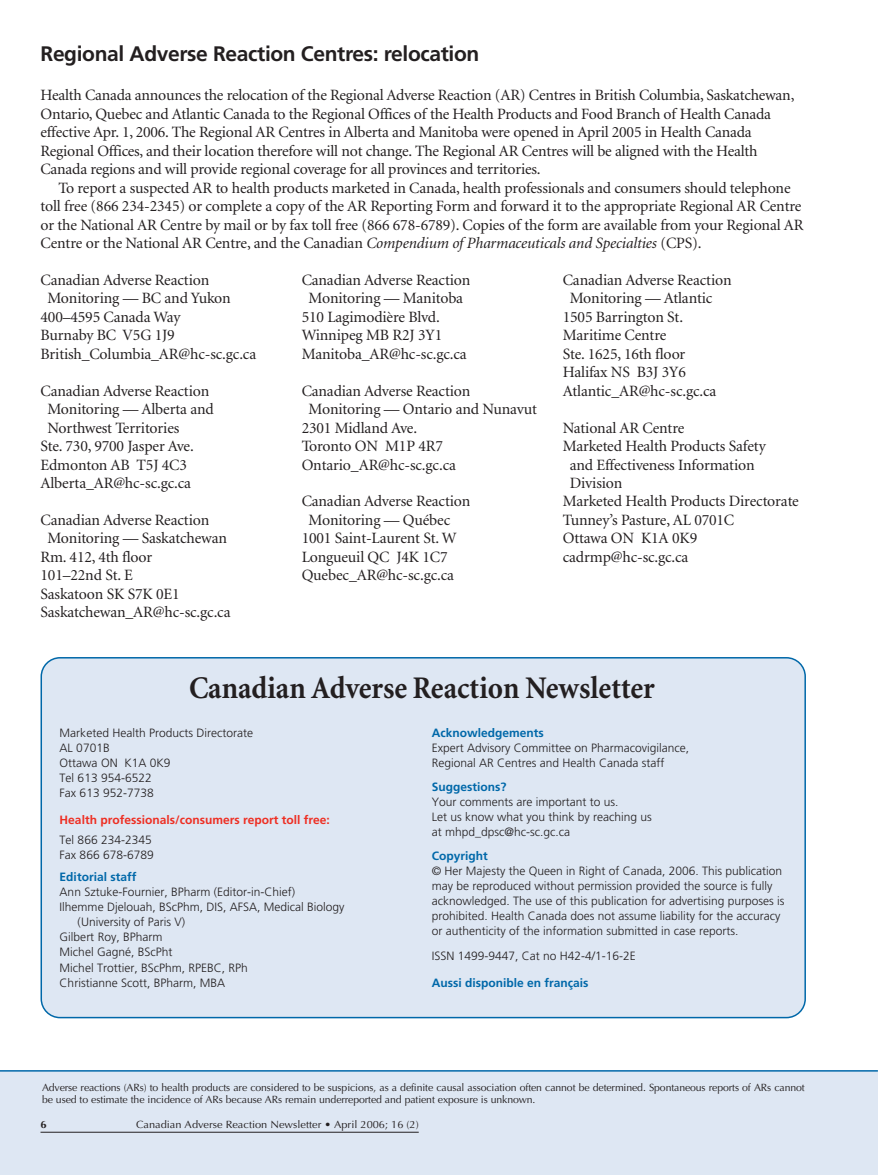
<style>
.page{position:relative;width:878px;height:1175px;background:#fff}
.page>*{position:absolute;margin:0;border:0;box-sizing:border-box;transform-origin:0 0}
.t1{font:700 31.5px "Minion";color:#231f20;scale:.93 1}
.t2{font:700 21px "Frutiger";letter-spacing:-.015em;color:#231f20}
.t3{font:15.75px/18.5px "Minion";letter-spacing:-.01em;color:#231f20}
.t4{font:300 12px/15px "Frutiger";color:#231f20}
.t5{font:700 12px "Frutiger";color:#0068a9}
.t6{font:700 12px "Frutiger";color:#ee2e22}
.t7{font:10.5px/12px "Optima";letter-spacing:-.01em;color:#231f20}
.t8{font:10.5px "Optima";letter-spacing:-.01em;color:#231f20;scale:1.05 1}
.t9{font:700 10.5px "Optima";color:#231f20;scale:1.05 1}
.s1{font-style:italic}
</style>
<div class="page">
<div style="left:0;top:1071px;width:877px;height:103px;background:#dee7f3"></div>
<hr style="left:0;top:1070px;width:877px;height:1px;background:#0068a9">
<hr style="left:40px;top:1131px;width:378px;height:1px;background:#231f20">
<div style="left:40px;top:657px;width:766px;height:361px;background:#dee7f3"></div>
<h2 class="t2" style="left:40px;top:45px;width:440px">Regional Adverse Reaction Centres: relocation</h2>
<p class="t3" style="left:40px;top:87px;width:755px">Health Canada announces the relocation of the Regional Adverse Reaction (AR) Centres in British Columbia, Saskatchewan, Ontario, Quebec and Atlantic Canada to the Regional Offices of the Health Products and Food Branch of Health Canada effective Apr. 1, 2006. The Regional AR Centres in Alberta and Manitoba were opened in April 2005 in Health Canada Regional Offices, and their location therefore will not change. The Regional AR Centres will be aligned with the Health Canada regions and will provide regional coverage for all provinces and territories.</p>
<p class="t3" style="left:40px;top:180px;width:764px;text-indent:18px">To report a suspected AR to health products marketed in Canada, health professionals and consumers should telephone toll free (866 234-2345) or complete a copy of the AR Reporting Form and forward it to the appropriate Regional AR Centre or the National AR Centre by mail or by fax toll free (866 678-6789). Copies of the form are available from your Regional AR Centre or the National AR Centre, and the Canadian <span class="s1">Compendium of Pharmaceuticals and Specialties</span> (CPS).</p>
<p class="t3" style="left:40px;top:272px;width:170px">Canadian Adverse Reaction</p>
<p class="t3" style="left:47px;top:290px;width:185px">Monitoring — BC and Yukon</p>
<p class="t3" style="left:40px;top:309px;width:141px">400–4595 Canada Way</p>
<p class="t3" style="left:40px;top:327px;width:136px">Burnaby BC V5G 1J9</p>
<p class="t3" style="left:40px;top:346px;width:217px">British_Columbia_AR@hc-sc.gc.ca</p>
<p class="t3" style="left:40px;top:383px;width:170px">Canadian Adverse Reaction</p>
<p class="t3" style="left:47px;top:401px;width:168px">Monitoring — Alberta and</p>
<p class="t3" style="left:47px;top:419px;width:133px">Northwest Territories</p>
<p class="t3" style="left:40px;top:438px;width:155px">Ste. 730, 9700 Jasper Ave.</p>
<p class="t3" style="left:40px;top:456px;width:148px">Edmonton AB T5J 4C3</p>
<p class="t3" style="left:40px;top:475px;width:152px">Alberta_AR@hc-sc.gc.ca</p>
<p class="t3" style="left:41px;top:512px;width:170px">Canadian Adverse Reaction</p>
<p class="t3" style="left:47px;top:530px;width:181px">Monitoring — Saskatchewan</p>
<p class="t3" style="left:41px;top:549px;width:113px">Rm. 412, 4th floor</p>
<p class="t3" style="left:41px;top:567px;width:94px">101–22nd St. E</p>
<p class="t3" style="left:41px;top:585px;width:141px">Saskatoon SK S7K 0E1</p>
<p class="t3" style="left:41px;top:604px;width:191px">Saskatchewan_AR@hc-sc.gc.ca</p>
<p class="t3" style="left:302px;top:272px;width:170px">Canadian Adverse Reaction</p>
<p class="t3" style="left:308px;top:290px;width:156px">Monitoring — Manitoba</p>
<p class="t3" style="left:302px;top:309px;width:140px">510 Lagimodière Blvd.</p>
<p class="t3" style="left:302px;top:327px;width:142px">Winnipeg MB R2J 3Y1</p>
<p class="t3" style="left:302px;top:346px;width:166px">Manitoba_AR@hc-sc.gc.ca</p>
<p class="t3" style="left:302px;top:383px;width:170px">Canadian Adverse Reaction</p>
<p class="t3" style="left:308px;top:401px;width:230px">Monitoring — Ontario and Nunavut</p>
<p class="t3" style="left:302px;top:419px;width:117px">2301 Midland Ave.</p>
<p class="t3" style="left:302px;top:438px;width:143px">Toronto ON M1P 4R7</p>
<p class="t3" style="left:302px;top:456px;width:156px">Ontario_AR@hc-sc.gc.ca</p>
<p class="t3" style="left:302px;top:493px;width:170px">Canadian Adverse Reaction</p>
<p class="t3" style="left:308px;top:512px;width:143px">Monitoring — Québec</p>
<p class="t3" style="left:302px;top:530px;width:156px">1001 Saint-Laurent St. W</p>
<p class="t3" style="left:302px;top:549px;width:147px">Longueuil QC J4K 1C7</p>
<p class="t3" style="left:302px;top:567px;width:154px">Quebec_AR@hc-sc.gc.ca</p>
<p class="t3" style="left:563px;top:272px;width:170px">Canadian Adverse Reaction</p>
<p class="t3" style="left:569px;top:290px;width:144px">Monitoring — Atlantic</p>
<p class="t3" style="left:563px;top:309px;width:122px">1505 Barrington St.</p>
<p class="t3" style="left:563px;top:327px;width:105px">Maritime Centre</p>
<p class="t3" style="left:563px;top:346px;width:124px">Ste. 1625, 16th floor</p>
<p class="t3" style="left:563px;top:364px;width:125px">Halifax NS B3J 3Y6</p>
<p class="t3" style="left:563px;top:383px;width:155px">Atlantic_AR@hc-sc.gc.ca</p>
<p class="t3" style="left:563px;top:419px;width:123px">National AR Centre</p>
<p class="t3" style="left:563px;top:438px;width:204px">Marketed Health Products Safety</p>
<p class="t3" style="left:569px;top:456px;width:186px">and Effectiveness Information</p>
<p class="t3" style="left:569px;top:475px;width:54px">Division</p>
<p class="t3" style="left:563px;top:493px;width:237px">Marketed Health Products Directorate</p>
<p class="t3" style="left:563px;top:512px;width:173px">Tunney’s Pasture, AL 0701C</p>
<p class="t3" style="left:563px;top:530px;width:136px">Ottawa ON K1A 0K9</p>
<p class="t3" style="left:563px;top:549px;width:127px">cadrmp@hc-sc.gc.ca</p>
<h1 class="t1" style="left:189px;top:676px;width:502px">Canadian Adverse Reaction Newsletter</h1>
<p class="t4" style="left:60px;top:726px;width:195px">Marketed Health Products Directorate<br>AL 0701B<br>Ottawa ON K1A 0K9<br>Tel 613 954-6522<br>Fax 613 952-7738</p>
<p class="t6" style="left:60px;top:815px;width:272px">Health professionals/consumers report toll free:</p>
<p class="t4" style="left:60px;top:833px;width:96px">Tel 866 234-2345<br>Fax 866 678-6789</p>
<p class="t5" style="left:60px;top:872px;width:78px">Editorial staff</p>
<p class="t4" style="left:60px;top:885px;width:237px">Ann Sztuke-Fournier, BPharm (Editor-in-Chief)</p>
<p class="t4" style="left:60px;top:900px;width:286px">Ilhemme Djelouah, BScPhm, DIS, AFSA, Medical Biology</p>
<p class="t4" style="left:78px;top:915px;width:109px">(University of Paris V)</p>
<p class="t4" style="left:60px;top:930px;width:104px">Gilbert Roy, BPharm</p>
<p class="t4" style="left:60px;top:945px;width:114px">Michel Gagné, BScPht</p>
<p class="t4" style="left:60px;top:960px;width:190px">Michel Trottier, BScPhm, RPEBC, RPh</p>
<p class="t4" style="left:60px;top:975px;width:167px">Christianne Scott, BPharm, MBA</p>
<p class="t5" style="left:431px;top:728px;width:114px">Acknowledgements</p>
<p class="t4" style="left:431px;top:741px;width:259px">Expert Advisory Committee on Pharmacovigilance,<br>Regional AR Centres and Health Canada staff</p>
<p class="t5" style="left:431px;top:782px;width:76px">Suggestions?</p>
<p class="t4" style="left:431px;top:795px;width:222px">Your comments are important to us.<br>Let us know what you think by reaching us at mhpd_dpsc@hc-sc.gc.ca</p>
<p class="t5" style="left:431px;top:851px;width:58px">Copyright</p>
<p class="t4" style="left:431px;top:864px;width:354px">© Her Majesty the Queen in Right of Canada, 2006. This publication may be reproduced without permission provided the source is fully acknowledged. The use of this publication for advertising purposes is prohibited. Health Canada does not assume liability for the accuracy or authenticity of the information submitted in case reports.</p>
<p class="t4" style="left:431px;top:948px;width:206px">ISSN 1499-9447, Cat no H42-4/1-16-2E</p>
<p class="t5" style="left:431px;top:977px;width:158px">Aussi disponible en français</p>
<p class="t7" style="left:42px;top:1082px;width:764px">Adverse reactions (ARs) to health products are considered to be suspicions, as a definite causal association often cannot be determined. Spontaneous reports of ARs cannot be used to estimate the incidence of ARs because ARs remain underreported and patient exposure is unknown.</p>
<p class="t9" style="left:40px;top:1119px;width:7px">6</p>
<p class="t8" style="left:136px;top:1119px;width:270px">Canadian Adverse Reaction Newsletter • April 2006; 16 (2)</p>
</div>
